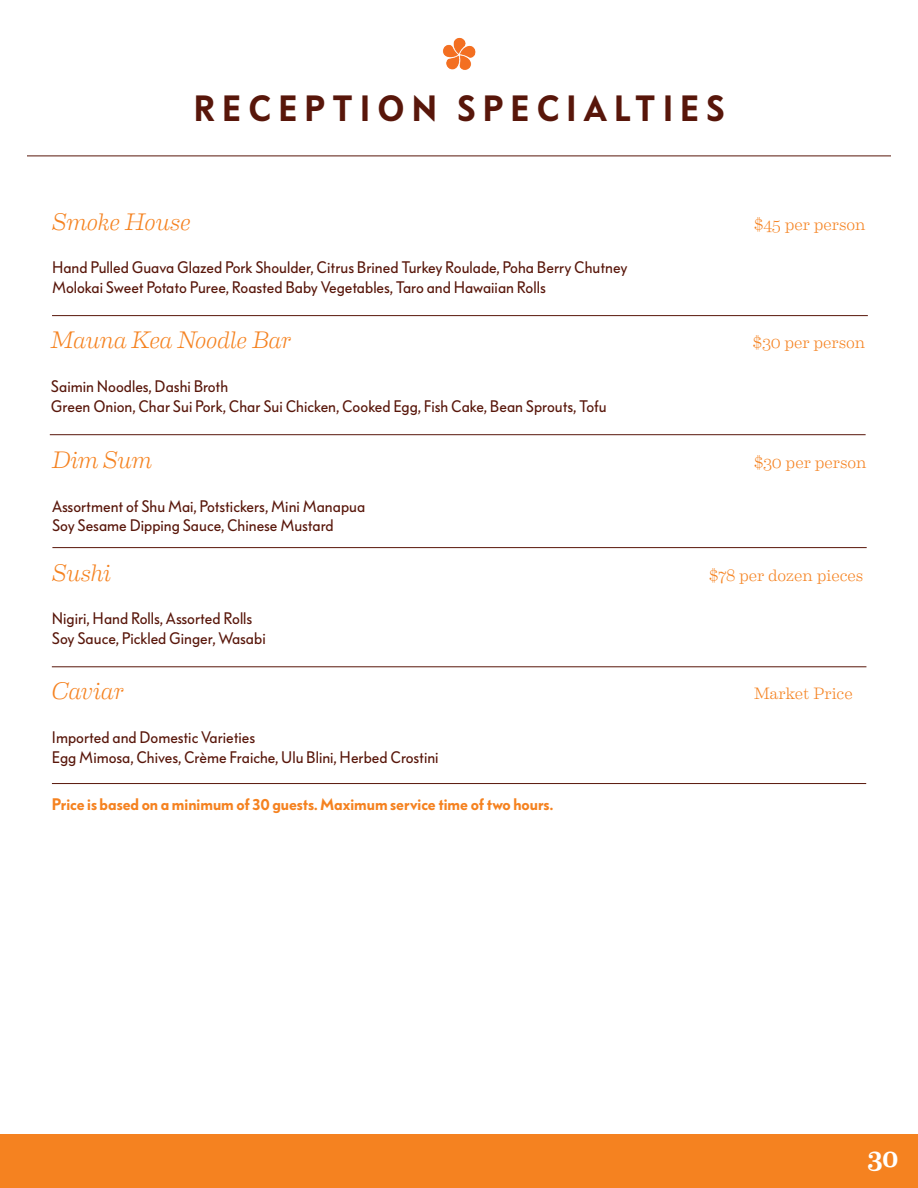
<style>
.page{position:relative;width:918px;height:1188px;background:#fff}
.page>*{position:absolute;margin:0;border:0;box-sizing:border-box;transform-origin:0 0}
.t1{font:600 36px "Bauer Grotesk Pro";letter-spacing:.2em;color:#58160a}
.t2{font:500 27px "Eames Century Modern";color:#fff}
.t3{font:italic 300 24px "Eames Century Modern";letter-spacing:-.01em;color:#f58220}
.t4{font:italic 300 24px "Eames Century Modern";letter-spacing:-.03em;color:#f58220}
.t5{font:16.5px/19.8px "Bauer Grotesk Pro";color:#58160a}
.t6{font:300 16.5px "Eames Century Modern";letter-spacing:-.005em;color:#f58220}
.t7{font:600 16.5px "Bauer Grotesk Pro";color:#f58220}
</style>
<div class="page">
<div style="left:1px;top:1135px;width:916px;height:52px;background:#f58220"></div>
<div style="left:0;top:1134px;width:918px;height:54px;border:2px solid #f58220"></div>
<img style="left:443px;top:37px;width:33px;height:33px">
<hr style="left:27px;top:156px;width:864px;height:1px;background:#58160a">
<hr style="left:50px;top:434px;width:816px;height:1px;background:#58160a">
<hr style="left:52px;top:783px;width:814px;height:1px;background:#58160a">
<hr style="left:52px;top:547px;width:815px;height:1px;background:#58160a">
<hr style="left:52px;top:667px;width:814px;height:1px;background:#58160a">
<hr style="left:52px;top:315px;width:816px;height:1px;background:#58160a">
<p class="t1" style="left:194px;top:81px;width:532px">RECEPTION SPECIALTIES</p>
<p class="t3" style="left:52px;top:203px;width:141px">Smoke House</p>
<p class="t6" style="left:754px;top:212px;width:113px">$45 per person</p>
<p class="t5" style="left:52px;top:256px;width:577px">Hand Pulled Guava Glazed Pork Shoulder, Citrus Brined Turkey Roulade, Poha Berry Chutney</p>
<p class="t5" style="left:52px;top:276px;width:495px">Molokai Sweet Potato Puree, Roasted Baby Vegetables, Taro and Hawaiian Rolls</p>
<p class="t4" style="left:51px;top:322px;width:242px">Mauna Kea Noodle Bar</p>
<p class="t6" style="left:753px;top:330px;width:114px">$30 per person</p>
<p class="t5" style="left:51px;top:375px;width:557px">Saimin Noodles, Dashi Broth<br>Green Onion, Char Sui Pork, Char Sui Chicken, Cooked Egg, Fish Cake, Bean Sprouts, Tofu</p>
<p class="t3" style="left:52px;top:441px;width:102px">Dim Sum</p>
<p class="t6" style="left:754px;top:450px;width:114px">$30 per person</p>
<p class="t5" style="left:52px;top:495px;width:315px">Assortment of Shu Mai, Potstickers, Mini Manapua<br>Soy Sesame Dipping Sauce, Chinese Mustard</p>
<p class="t3" style="left:52px;top:554px;width:60px">Sushi</p>
<p class="t6" style="left:709px;top:563px;width:156px">$78 per dozen pieces</p>
<p class="t5" style="left:52px;top:608px;width:215px">Nigiri, Hand Rolls, Assorted Rolls<br>Soy Sauce, Pickled Ginger, Wasabi</p>
<p class="t3" style="left:52px;top:673px;width:74px">Caviar</p>
<p class="t6" style="left:754px;top:681px;width:100px">Market Price</p>
<p class="t5" style="left:52px;top:726px;width:388px">Imported and Domestic Varieties<br>Egg Mimosa, Chives, Crème Fraiche, Ulu Blini, Herbed Crostini</p>
<p class="t7" style="left:52px;top:792px;width:503px">Price is based on a minimum of 30 guests. Maximum service time of two hours.</p>
<p class="t2" style="left:867px;top:1137px;width:33px">30</p>
</div>
